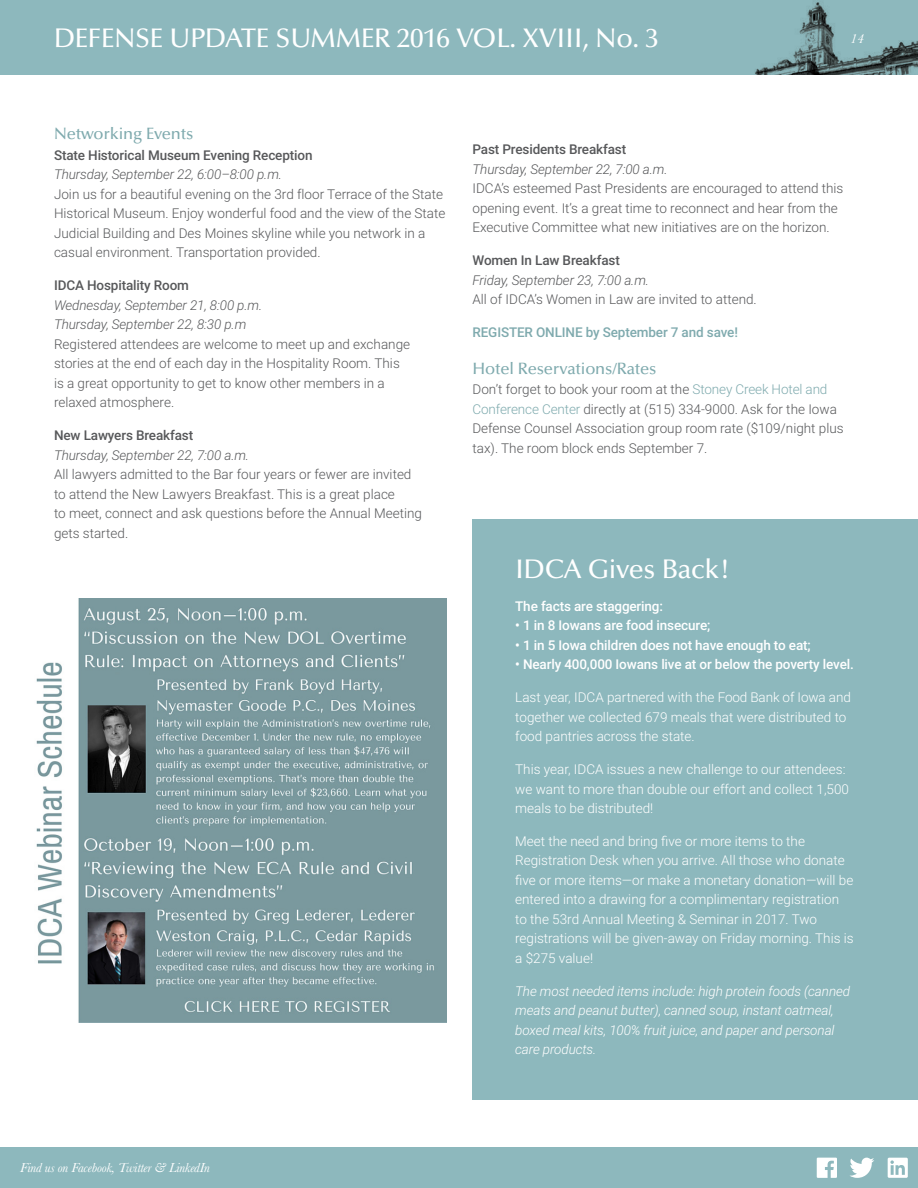
<style>
.page{position:relative;width:918px;height:1188px;background:#fff}
.page>*{position:absolute;margin:0;border:0;box-sizing:border-box;transform-origin:0 0}
.t1{font:500 27px "Optima";letter-spacing:-.01em;color:#fff}
.t2{font:500 16.5px "Optima";letter-spacing:-.01em;color:#7faaae}
.t3{font:300 13.5px/19.5px "Roboto";color:#57585a}
.t4{font:300 13.5px/19.5px "Roboto";color:#fff}
.t5{font:italic 300 13.5px/19.5px "Roboto";letter-spacing:-.01em;color:#fff}
.t6{font:500 13.5px "Roboto";letter-spacing:-.01em;color:#fff}
.t7{font:italic 13.5px "Baskerville";letter-spacing:-.01em;color:#fff}
.t8{font:500 13.5px "Roboto";letter-spacing:-.01em;color:#7faaae}
.s1{font-weight:500}
.s2{font-style:italic}
.s3{color:#7faaae}
</style>
<div class="page">
<div style="left:0;top:1148px;width:918px;height:40px;background:#8db8bd"></div>
<div style="left:0;top:0;width:918px;height:74px;background:#8db8bd"></div>
<img style="left:755px;top:2px;width:163px;height:72px">
<div style="left:472px;top:520px;width:446px;height:580px;background:#8db8bd"></div>
<svg style="left:850px;top:1158px;width:24px;height:20px"></svg>
<svg style="left:888px;top:1158px;width:20px;height:20px"></svg>
<svg style="left:817px;top:1158px;width:20px;height:20px"></svg>
<img style="left:36px;top:598px;width:410px;height:424px">
<h1 class="t1" style="left:54px;top:22px;width:607px">DEFENSE UPDATE SUMMER 2016 VOL. XVIII, No. 3</h1>
<p class="t7" style="left:851px;top:29px;width:15px">14</p>
<p class="t2" style="left:54px;top:125px;width:141px">Networking Events</p>
<p class="t3" style="left:54px;top:145px;width:393px"><span class="s1">State Historical Museum Evening Reception<br></span><span class="s2">Thursday, September 22, 6:00–8:00 p.m.<br></span>Join us for a beautiful evening on the 3rd floor Terrace of the State Historical Museum. Enjoy wonderful food and the view of the State Judicial Building and Des Moines skyline while you network in a casual environment. Transportation provided.</p>
<p class="t3" style="left:54px;top:275px;width:358px"><span class="s1">IDCA Hospitality Room<br></span><span class="s2">Wednesday, September 21, 8:00 p.m.<br>Thursday, September 22, 8:30 p.m<br></span>Registered attendees are welcome to meet up and exchange stories at the end of each day in the Hospitality Room. This is a great opportunity to get to know other members in a relaxed atmosphere.</p>
<p class="t3" style="left:54px;top:425px;width:369px"><span class="s1">New Lawyers Breakfast<br></span><span class="s2">Thursday, September 22, 7:00 a.m.<br></span>All lawyers admitted to the Bar four years or fewer are invited to attend the New Lawyers Breakfast. This is a great place<br>to meet, connect and ask questions before the Annual Meeting gets started.</p>
<p class="t3" style="left:472px;top:139px;width:372px"><span class="s1">Past Presidents Breakfast<br></span><span class="s2">Thursday, September 22, 7:00 a.m.<br></span>IDCA’s esteemed Past Presidents are encouraged to attend this opening event. It’s a great time to reconnect and hear from the Executive Committee what new initiatives are on the horizon.</p>
<p class="t3" style="left:472px;top:250px;width:286px"><span class="s1">Women In Law Breakfast<br></span><span class="s2">Friday, September 23, 7:00 a.m.<br></span>All of IDCA’s Women in Law are invited to attend.</p>
<p class="t8" style="left:472px;top:323px;width:267px">REGISTER ONLINE by September 7 and save!</p>
<p class="t2" style="left:472px;top:359px;width:185px">Hotel Reservations/Rates</p>
<p class="t3" style="left:472px;top:379px;width:373px">Don’t forget to book your room at the <span class="s3">Stoney Creek Hotel and Conference Center</span> directly at (515) 334-9000. Ask for the Iowa Defense Counsel Association group room rate ($109/night plus tax). The room block ends September 7.</p>
<p class="t1" style="left:515px;top:553px;width:217px">IDCA Gives Back!</p>
<p class="t6" style="left:515px;top:596px;width:149px">The facts are staggering:</p>
<p class="t6" style="left:515px;top:616px;width:197px">• 1 in 8 Iowans are food insecure;</p>
<p class="t6" style="left:515px;top:635px;width:297px">• 1 in 5 Iowa children does not have enough to eat;</p>
<p class="t6" style="left:515px;top:655px;width:340px">• Nearly 400,000 Iowans live at or below the poverty level.</p>
<p class="t4" style="left:515px;top:687px;width:337px">Last year, IDCA partnered with the Food Bank of Iowa and together we collected 679 meals that were distributed to food pantries across the state.</p>
<p class="t4" style="left:515px;top:759px;width:335px">This year, IDCA issues a new challenge to our attendees: we want to more than double our effort and collect 1,500 meals to be distributed!</p>
<p class="t4" style="left:515px;top:831px;width:340px">Meet the need and bring five or more items to the Registration Desk when you arrive. All those who donate five or more items—or make a monetary donation—will be entered into a drawing for a complimentary registration to the 53rd Annual Meeting &amp; Seminar in 2017. Two registrations will be given-away on Friday morning. This is a $275 value!</p>
<p class="t5" style="left:515px;top:981px;width:336px">The most needed items include: high protein foods (canned meats and peanut butter), canned soup, instant oatmeal, boxed meal kits, 100% fruit juice, and paper and personal care products.</p>
<p class="t7" style="left:20px;top:1158px;width:191px">Find us on Facebook, Twitter &amp; LinkedIn</p>
</div>
